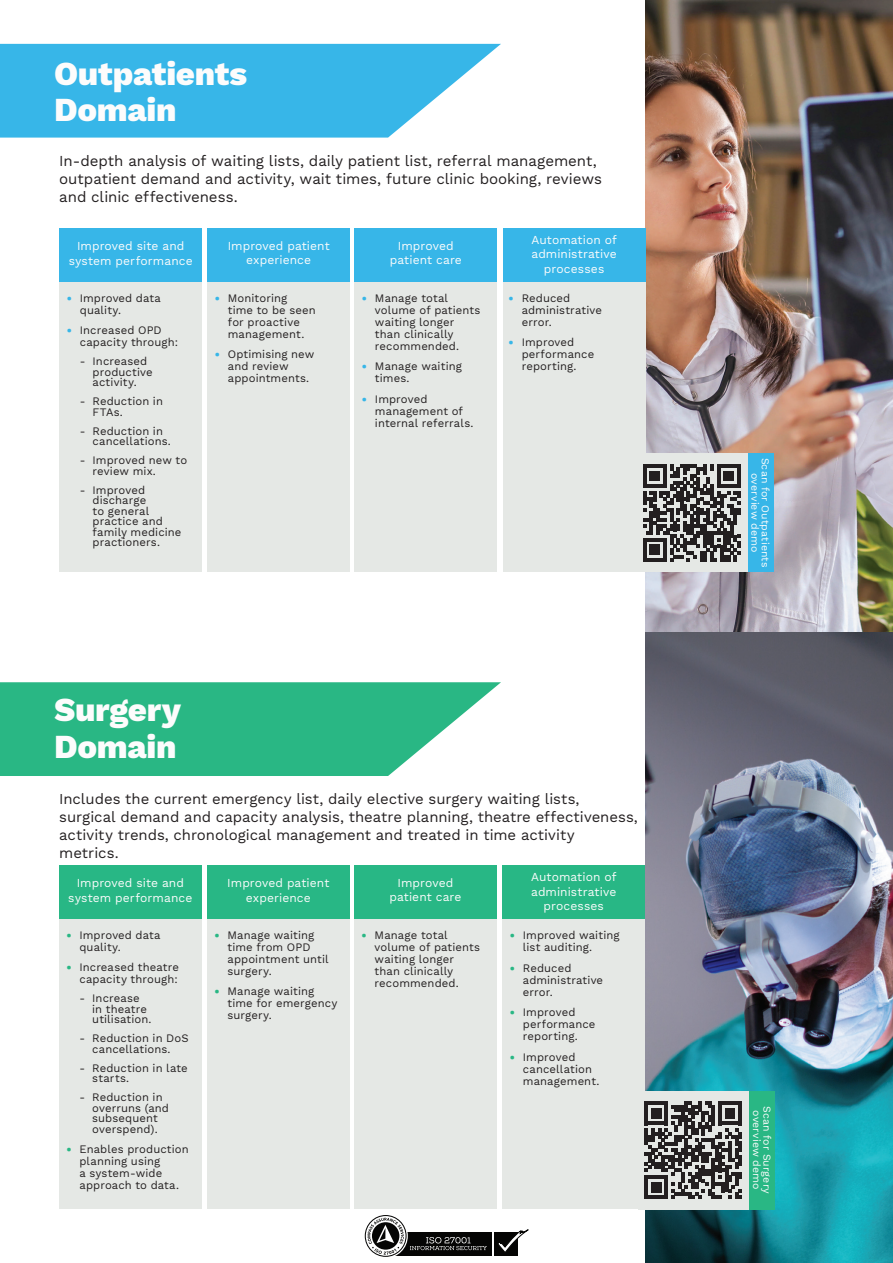
<style>
.page{position:relative;width:893px;height:1263px;background:#fff}
.page>*{position:absolute;margin:0;border:0;box-sizing:border-box;transform-origin:0 0}
.HCL_-_Body_Bullet{font:800 33px "Work Sans";letter-spacing:-.01em;color:#fcfcfc}
.HCL_-_Body_Bullet-2{font:15px/18px "Work Sans";letter-spacing:-.005em;color:#231f20}
.HCL_-_Body_Bullet-3{font:14.85px/18px "Work Sans";letter-spacing:-.005em;color:#231f20}
.HCL_-_Body_Bullet-4{font:12px/14.4px "Work Sans";letter-spacing:.005em;color:#fcfcfc;text-align:center}
.t1{font:11.25px/12px "Work Sans";letter-spacing:.01em;color:#231f20}
.HCL_-_Body_Bullet-5{font:10.5px/10.5px "Work Sans";letter-spacing:.01em;color:#fcfcfc;text-align:center}
.s1{font-weight:900;font-size:10.5px;color:#37b6e8}
.s2{font-weight:900;font-size:10.5px;color:#29b784}
</style>
<div class="page">
<img style="left:645px;top:0;width:248px;height:1263px">
<svg style="left:0;top:44px;width:501px;height:94px;fill:#37b6e8"></svg>
<svg style="left:0;top:682px;width:501px;height:94px;fill:#29b784"></svg>
<div style="left:59px;top:865px;width:143px;height:54px;background:#28b785"></div>
<div style="left:207px;top:865px;width:143px;height:54px;background:#28b785"></div>
<div style="left:354px;top:865px;width:143px;height:54px;background:#28b785"></div>
<div style="left:502px;top:865px;width:143px;height:54px;background:#28b785"></div>
<div style="left:59px;top:919px;width:143px;height:290px;background:#e5e8e5"></div>
<div style="left:207px;top:919px;width:143px;height:290px;background:#e5e8e5"></div>
<div style="left:354px;top:919px;width:143px;height:290px;background:#e5e8e5"></div>
<div style="left:502px;top:919px;width:143px;height:290px;background:#e5e8e5"></div>
<div style="left:59px;top:228px;width:143px;height:54px;background:#37b6e8"></div>
<div style="left:207px;top:228px;width:143px;height:54px;background:#37b6e8"></div>
<div style="left:354px;top:228px;width:143px;height:54px;background:#37b6e8"></div>
<div style="left:503px;top:228px;width:143px;height:54px;background:#37b6e8"></div>
<div style="left:59px;top:282px;width:143px;height:289px;background:#e5e8e5"></div>
<div style="left:207px;top:282px;width:143px;height:289px;background:#e5e8e5"></div>
<div style="left:354px;top:282px;width:143px;height:289px;background:#e5e8e5"></div>
<div style="left:503px;top:282px;width:143px;height:290px;background:#e5e8e5"></div>
<div style="left:636px;top:453px;width:136px;height:119px;background:#e5e8e5"></div>
<svg style="left:643px;top:464px;width:97px;height:97px"></svg>
<div style="left:748px;top:453px;width:26px;height:119px;background:#37b6e8"></div>
<div style="left:638px;top:1091px;width:135px;height:118px;background:#e5e8e5"></div>
<svg style="left:644px;top:1101px;width:98px;height:98px"></svg>
<div style="left:749px;top:1091px;width:26px;height:118px;background:#29b784"></div>
<div style="left:393px;top:1232px;width:99px;height:23px;background:#050504"></div>
<div style="left:494px;top:1232px;width:24px;height:23px;background:#050504"></div>
<svg style="left:498px;top:1229px;width:30px;height:23px"></svg>
<svg style="left:410px;top:1237px;width:77px;height:13px"></svg>
<svg style="left:364px;top:1214px;width:44px;height:44px"></svg>
<svg style="left:365px;top:1215px;width:41px;height:41px"></svg>
<div style="left:365px;top:1215px;width:42px;height:42px;border:1px solid #050504;border-radius:50%"></div>
<svg style="left:367px;top:1218px;width:37px;height:37px"></svg>
<p class="HCL_-_Body_Bullet" style="left:54px;top:54px;width:195px">Outpatients</p>
<p class="HCL_-_Body_Bullet" style="left:54px;top:91px;width:124px">Domain</p>
<p class="HCL_-_Body_Bullet-2" style="left:59px;top:152px;width:544px">In-depth analysis of waiting lists, daily patient list, referral management, outpatient demand and activity, wait times, future clinic booking, reviews and clinic effectiveness.</p>
<p class="HCL_-_Body_Bullet-4" style="left:69px;top:239px;width:126px">Improved site and system performance</p>
<p class="HCL_-_Body_Bullet-4" style="left:228px;top:239px;width:104px">Improved patient experience</p>
<p class="HCL_-_Body_Bullet-4" style="left:390px;top:239px;width:74px">Improved patient care</p>
<p class="HCL_-_Body_Bullet-4" style="left:531px;top:233px;width:87px">Automation of administrative processes</p>
<p class="t1" style="left:80px;top:292px;width:83px;text-indent:-13px"><span class="s1">•</span> Improved data quality.</p>
<p class="t1" style="left:80px;top:325px;width:100px;text-indent:-13px"><span class="s1">•</span> Increased OPD capacity through:</p>
<p class="t1" style="left:93px;top:357px;width:62px;line-height:10.5px;text-indent:-13px">- Increased productive activity.</p>
<p class="t1" style="left:93px;top:397px;width:72px;line-height:10.5px;text-indent:-13px">- Reduction in<br>FTAs.</p>
<p class="t1" style="left:93px;top:426px;width:80px;line-height:10.5px;text-indent:-13px">- Reduction in cancellations.</p>
<p class="t1" style="left:93px;top:456px;width:96px;line-height:10.5px;text-indent:-13px">- Improved new to review mix.</p>
<p class="t1" style="left:93px;top:485px;width:90px;line-height:10.5px;text-indent:-13px">- Improved discharge<br>to general practice and family medicine practioners.</p>
<p class="t1" style="left:375px;top:292px;width:107px;text-indent:-13px"><span class="s1">•</span> Manage total volume of patients waiting longer than clinically recommended.</p>
<p class="t1" style="left:375px;top:361px;width:88px;text-indent:-13px"><span class="s1">•</span> Manage waiting times.</p>
<p class="t1" style="left:375px;top:393px;width:100px;text-indent:-13px"><span class="s1">•</span> Improved management of internal referrals.</p>
<p class="t1" style="left:522px;top:292px;width:82px;text-indent:-13px"><span class="s1">•</span> Reduced administrative error.</p>
<p class="t1" style="left:522px;top:337px;width:74px;text-indent:-13px"><span class="s1">•</span> Improved performance reporting.</p>
<p class="t1" style="left:228px;top:292px;width:89px;text-indent:-13px"><span class="s1">•</span> Monitoring<br>time to be seen for proactive management.</p>
<p class="t1" style="left:228px;top:349px;width:88px;text-indent:-13px"><span class="s1">•</span> Optimising new and review appointments.</p>
<p class="HCL_-_Body_Bullet" style="left:54px;top:691px;width:129px">Surgery</p>
<p class="HCL_-_Body_Bullet" style="left:54px;top:728px;width:124px">Domain</p>
<p class="HCL_-_Body_Bullet-3" style="left:59px;top:790px;width:580px">Includes the current emergency list, daily elective surgery waiting lists, surgical demand and capacity analysis, theatre planning, theatre effectiveness, activity trends, chronological management and treated in time activity<br>metrics.</p>
<p class="HCL_-_Body_Bullet-4" style="left:68px;top:876px;width:126px">Improved site and system performance</p>
<p class="HCL_-_Body_Bullet-4" style="left:227px;top:876px;width:104px">Improved patient experience</p>
<p class="HCL_-_Body_Bullet-4" style="left:389px;top:876px;width:74px">Improved patient care</p>
<p class="HCL_-_Body_Bullet-4" style="left:531px;top:870px;width:87px">Automation of administrative processes</p>
<p class="t1" style="left:79px;top:929px;width:83px;text-indent:-13px"><span class="s2">•</span> Improved data quality.</p>
<p class="t1" style="left:67px;top:962px;width:114px;text-align:right"><span class="s2">•</span> Increased theatre capacity through:</p>
<p class="t1" style="left:92px;top:994px;width:61px;line-height:10.5px;text-indent:-13px">- Increase in theatre utilisation.</p>
<p class="t1" style="left:79px;top:1034px;width:111px;line-height:10.5px;text-align:center">- Reduction in DoS cancellations.</p>
<p class="t1" style="left:92px;top:1063px;width:97px;line-height:10.5px;text-indent:-13px">- Reduction in late starts.</p>
<p class="t1" style="left:92px;top:1093px;width:78px;line-height:10.5px;text-indent:-13px">- Reduction in overruns (and subsequent overspend).</p>
<p class="t1" style="left:79px;top:1144px;width:111px;text-indent:-13px"><span class="s2">•</span> Enables production planning using<br>a system-wide approach to data.</p>
<p class="t1" style="left:375px;top:929px;width:107px;text-indent:-13px"><span class="s2">•</span> Manage total volume of patients waiting longer than clinically recommended.</p>
<p class="t1" style="left:523px;top:930px;width:98px;text-indent:-13px"><span class="s2">•</span> Improved waiting list auditing.</p>
<p class="t1" style="left:227px;top:929px;width:103px;text-indent:-13px"><span class="s2">•</span> Manage waiting time from OPD appointment until surgery.</p>
<p class="t1" style="left:227px;top:986px;width:111px;text-indent:-13px"><span class="s2">•</span> Manage waiting time for emergency surgery.</p>
<p class="t1" style="left:523px;top:962px;width:82px;text-indent:-13px"><span class="s2">•</span> Reduced administrative error.</p>
<p class="t1" style="left:523px;top:1007px;width:74px;text-indent:-13px"><span class="s2">•</span> Improved performance reporting.</p>
<p class="t1" style="left:523px;top:1051px;width:78px;text-indent:-13px"><span class="s2">•</span> Improved cancellation management.</p>
<p class="HCL_-_Body_Bullet-5" style="left:770px;top:457px;width:112px;rotate:90deg">Scan for Outpatients overview demo</p>
<p class="HCL_-_Body_Bullet-5" style="left:772px;top:1106px;width:89px;rotate:90deg">Scan for Surgery overview demo</p>
</div>
